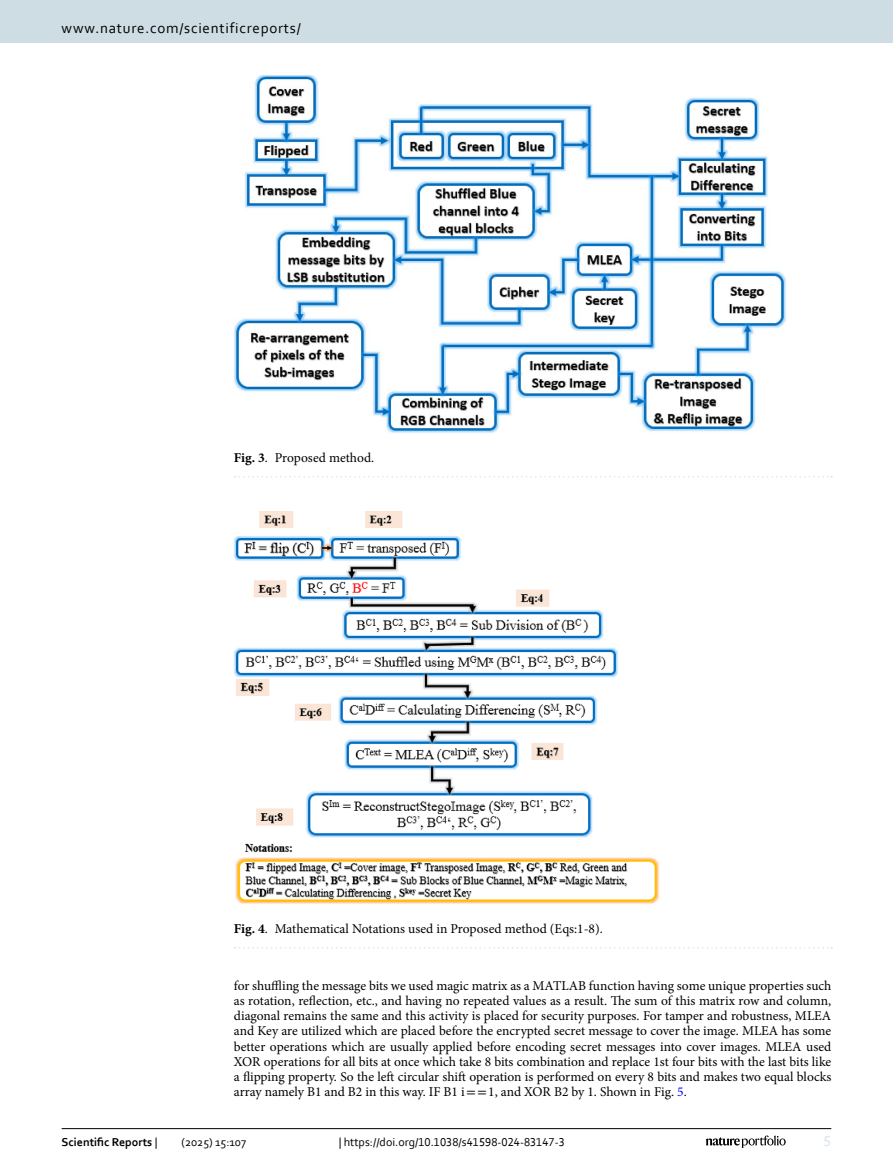
<style>
.page{position:relative;width:893px;height:1174px;background:#fff}
.page>*{position:absolute;margin:0;border:0;box-sizing:border-box;transform-origin:0 0}
.t1{font:15px "Corbel";letter-spacing:.05em;color:#000}
.t2{font:15px "Corbel";color:#d9e4eb}
.Body_Text{font:13.5px/15px "Minion Pro";letter-spacing:-.005em;color:#000;text-align:justify}
.Figure_Caption{font:13.5px "Minion Pro";color:#000}
.t3{font:12px "Corbel";color:#000}
.t4{font:700 12px "Corbel";color:#000}
.s1{font-weight:700}
.s2{font-family:"STIX"}
.s3{color:#00f}
.s4{font-weight:400}
</style>
<div class="page">
<img style="left:234px;top:511px;width:425px;height:393px">
<svg style="left:235px;top:947px;width:597px;height:1px"></svg>
<img style="left:234px;top:76px;width:553px;height:357px">
<svg style="left:235px;top:476px;width:597px;height:1px"></svg>
<hr style="left:62px;top:1128px;width:769px;height:1px;background:#000">
<svg style="left:706px;top:1135px;width:80px;height:12px"></svg>
<div style="left:0;top:0;width:893px;height:43px;background:#cedde4"></div>
<p class="t1" style="left:62px;top:18px;width:241px">www.nature.com/scientificreports/</p>
<p class="Figure_Caption" style="left:234px;top:448px;width:142px"><span class="s1">Fig. 3</span>. Proposed method.</p>
<p class="Figure_Caption" style="left:234px;top:919px;width:370px"><span class="s1">Fig. 4</span>. Mathematical Notations used in Proposed method (Eqs:1-8).</p>
<p class="Body_Text" style="left:234px;top:978px;width:599px">for shuffling the message bits we used magic matrix as a MATLAB function having some unique properties such as rotation, reflection, etc., and having no repeated values as a result. The sum of this matrix row and column, diagonal remains the same and this activity is placed for security purposes. For tamper and robustness, MLEA and Key are utilized which are placed before the encrypted secret message to cover the image. MLEA has some better operations which are usually applied before encoding secret messages into cover images. MLEA used XOR operations for all bits at once which take 8 bits combination and replace 1st four bits with the last bits like a flipping property. So the left circular shift operation is performed on every 8 bits and makes two equal blocks array namely B1 and B2 in this way. IF B1 i<span class="s2">==</span>1, and XOR B2 by 1. Shown in Fig. <span class="s3">5</span>.</p>
<p class="t4" style="left:62px;top:1134px;width:97px">Scientific Reports <span class="s4">|</span></p>
<p class="t3" style="left:181px;top:1134px;width:66px">(2025) 15:107</p>
<p class="t3" style="left:339px;top:1134px;width:228px">| https://doi.org/10.1038/s41598-024-83147-3</p>
<p class="t2" style="left:824px;top:1132px;width:9px">5</p>
</div>
